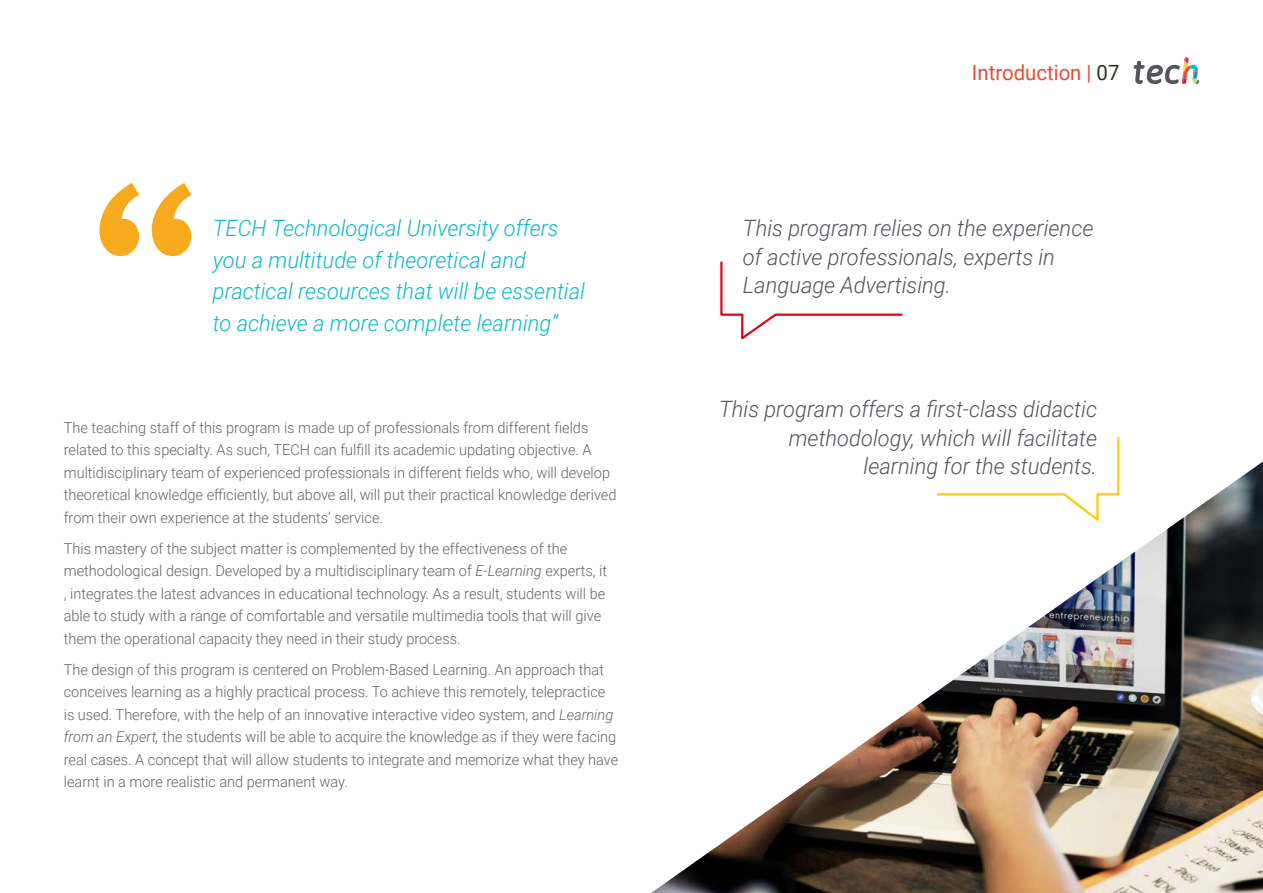
<style>
.page{position:relative;width:1263px;height:893px;background:#fff}
.page>*{position:absolute;margin:0;border:0;box-sizing:border-box;transform-origin:0 0}
.t1{font:italic 300 22.5px/28.5px "Roboto";color:#52555b;text-align:right}
.t2{font:italic 300 22.5px/31.5px "Roboto";color:#0fb6cf}
.t3{font:21px "Roboto";color:#e94d35}
.t4{font:300 15px/22.5px "Roboto";color:#61646a}
.s1{font-style:italic}
.s2{color:#312e20}
</style>
<div class="page">
<svg style="left:99px;top:183px;width:93px;height:73px"></svg>
<svg style="left:1117px;top:437px;width:3px;height:24px"></svg>
<svg style="left:720px;top:261px;width:183px;height:79px"></svg>
<svg style="left:1134px;top:57px;width:65px;height:27px"></svg>
<img style="left:651px;top:461px;width:612px;height:432px">
<h1 class="t2" style="left:213px;top:212px;width:374px">TECH Technological University offers you a multitude of theoretical and practical resources that will be essential to achieve a more complete learning”</h1>
<p class="t4" style="left:64px;top:416px;width:554px">The teaching staff of this program is made up of professionals from different fields related to this specialty. As such, TECH can fulfill its academic updating objective. A multidisciplinary team of experienced professionals in different fields who, will develop theoretical knowledge efficiently, but above all, will put their practical knowledge derived from their own experience at the students’ service.</p>
<p class="t4" style="left:64px;top:537px;width:545px">This mastery of the subject matter is complemented by the effectiveness of the methodological design. Developed by a multidisciplinary team of <span class="s1">E-Learning</span> experts, it , integrates the latest advances in educational technology. As a result, students will be able to study with a range of comfortable and versatile multimedia tools that will give them the operational capacity they need in their study process.</p>
<p class="t4" style="left:64px;top:658px;width:556px">The design of this program is centered on Problem-Based Learning. An approach that conceives learning as a highly practical process. To achieve this remotely, telepractice is used. Therefore, with the help of an innovative interactive video system, and <span class="s1">Learning from an Expert,</span> the students will be able to acquire the knowledge as if they were facing real cases. A concept that will allow students to integrate and memorize what they have learnt in a more realistic and permanent way.</p>
<h2 class="t3" style="left:972px;top:57px;width:149px">Introduction | <span class="s2">07</span></h2>
<h1 class="t1" style="left:743px;top:213px;width:352px;text-align:left">This program relies on the experience of active professionals, experts in<br>Language Advertising.</h1>
<h1 class="t1" style="left:719px;top:394px;width:380px">This program offers a first-class didactic methodology, which will facilitate learning for the students.</h1>
</div>
